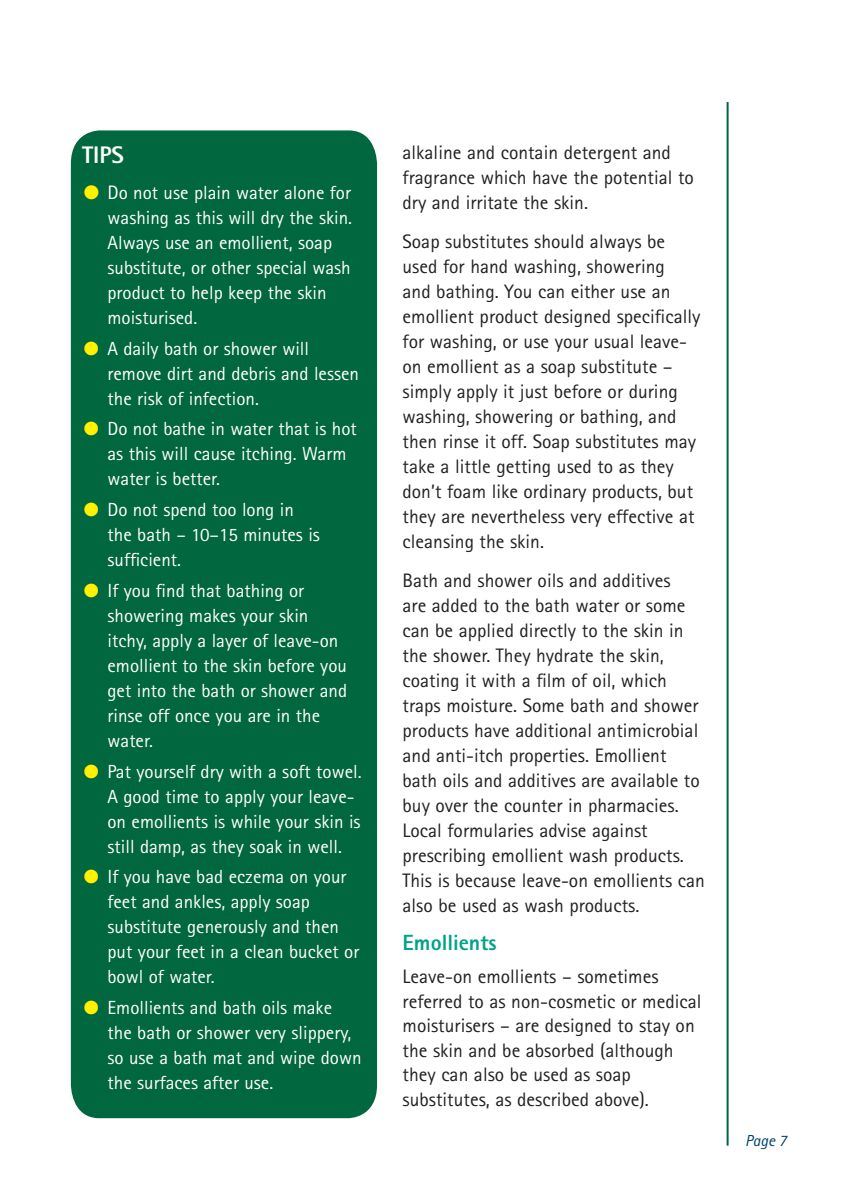
<style>
.page{position:relative;width:842px;height:1191px;background:#fff}
.page>*{position:absolute;margin:0;border:0;box-sizing:border-box;transform-origin:0 0}
.t1{font:800 24px "Rotis Sans Serif";color:#fff}
.t2{font:800 22px "Rotis Sans Serif";color:#00a38a}
.t3{font:19.6px/25px "Rotis Sans Serif";color:#231f20}
.t4{font:19px/25px "Rotis Sans Serif";color:#fff}
.t5{font:italic 16px "Rotis Sans Serif";color:#004270}
.s1{color:#fff101}
.s2{font-size:19.6px}
</style>
<div class="page">
<div style="left:71px;top:130px;width:306px;height:988px;background:#00673e"></div>
<hr style="left:727px;top:102px;width:2px;height:1043px;background:#00673e">
<p class="t1" style="left:82px;top:139px;width:43px">TIPS</p>
<p class="t4" style="left:108px;top:180px;width:246px;text-indent:-24px"><span class="s1">●</span> <span class="s2">D</span>o not use plain water alone for washing as this will dry the skin.<br>Always use an emollient, soap substitute, or other special wash product to help keep the skin moisturised.</p>
<p class="t4" style="left:108px;top:335px;width:253px;text-indent:-24px"><span class="s1">●</span> A daily bath or shower will remove dirt and debris and lessen the risk of infection.</p>
<p class="t4" style="left:108px;top:416px;width:251px;text-indent:-24px"><span class="s1">●</span> Do not bathe in water that is hot as this will cause itching. Warm water is better.</p>
<p class="t4" style="left:108px;top:497px;width:214px;text-indent:-24px"><span class="s1">●</span> Do not spend too long in the bath – 10–15 minutes is sufficient.</p>
<p class="t4" style="left:108px;top:577px;width:241px;text-indent:-24px"><span class="s1">●</span> If you find that bathing or showering makes your skin itchy, apply a layer of leave-on emollient to the skin before you get into the bath or shower and rinse off once you are in the water.</p>
<p class="t4" style="left:108px;top:758px;width:256px;text-indent:-24px"><span class="s1">●</span> Pat yourself dry with a soft towel.<br>A good time to apply your leave&shy;on emollients is while your skin is still damp, as they soak in well.</p>
<p class="t4" style="left:108px;top:864px;width:253px;text-indent:-24px"><span class="s1">●</span> If you have bad eczema on your feet and ankles, apply soap substitute generously and then put your feet in a clean bucket or bowl of water.</p>
<p class="t4" style="left:108px;top:995px;width:256px;text-indent:-24px"><span class="s1">●</span> Emollients and bath oils make<br>the bath or shower very slippery, so use a bath mat and wipe down the surfaces after use.</p>
<p class="t3" style="left:403px;top:139px;width:293px">alkaline and contain detergent and fragrance which have the potential to dry and irritate the skin.</p>
<p class="t3" style="left:403px;top:229px;width:299px">Soap substitutes should always be used for hand washing, showering<br>and bathing. You can either use an emollient product designed specifically for washing, or use your usual leave&shy;on emollient as a soap substitute – simply apply it just before or during washing, showering or bathing, and then rinse it off. Soap substitutes may take a little getting used to as they don’t foam like ordinary products, but they are nevertheless very effective at cleansing the skin.</p>
<p class="t3" style="left:403px;top:568px;width:304px">Bath and shower oils and additives<br>are added to the bath water or some can be applied directly to the skin in the shower. They hydrate the skin, coating it with a film of oil, which traps moisture. Some bath and shower products have additional antimicrobial and anti-itch properties. Emollient bath oils and additives are available to buy over the counter in pharmacies.<br>Local formularies advise against prescribing emollient wash products.<br>This is because leave-on emollients can also be used as wash products.</p>
<p class="t2" style="left:403px;top:929px;width:96px">Emollients</p>
<p class="t3" style="left:403px;top:964px;width:300px;line-height:24.4px">Leave-on emollients – sometimes referred to as non-cosmetic or medical moisturisers – are designed to stay on the skin and be absorbed (although they can also be used as soap substitutes, as described above).</p>
<p class="t5" style="left:745px;top:1131px;width:43px">Page 7</p>
</div>
